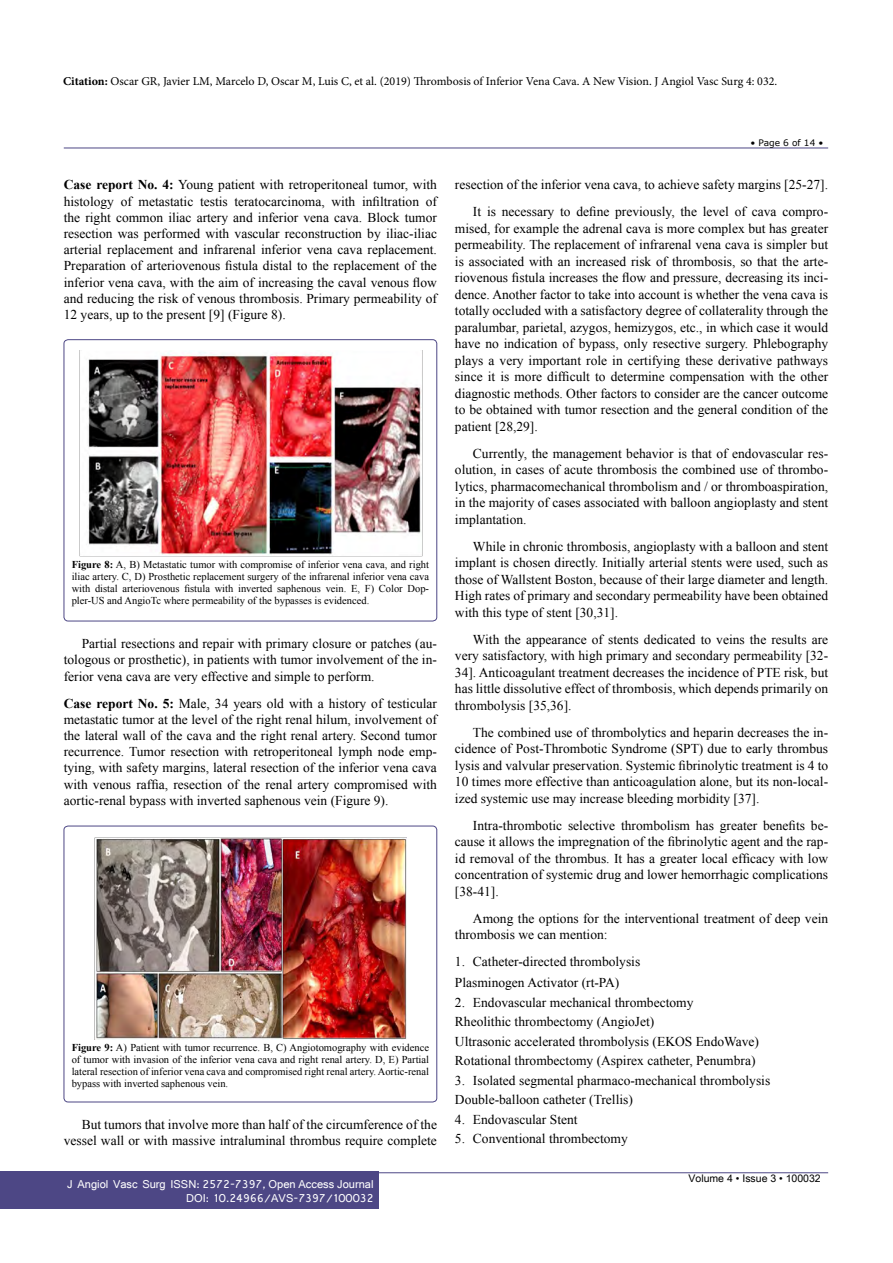
<style>
.page{position:relative;width:893px;height:1263px;background:#fff}
.page>*{position:absolute;margin:0;border:0;box-sizing:border-box;transform-origin:0 0}
.t1{font:13.5px/16.5px "Times New Roman";color:#000;text-align:justify}
.t2{font:12px "Minion Pro";color:#000}
.t3{font:12px/14.2px "Shruti";color:#fff;text-align:right}
.t4{font:10.5px/12px "Times New Roman";color:#000;text-align:justify}
.t5{font:10.5px "Arial Unicode MS";color:#000}
.t6{font:9px "MS Reference Sans Serif";color:#000}
.s1{font-weight:700}
</style>
<div class="page">
<hr style="left:64px;top:148px;width:764px;height:1px;background:#4d4785">
<hr style="left:64px;top:1172px;width:764px;height:1px;background:#4d4785">
<div style="left:0;top:1171px;width:378px;height:38px;background:#4d4785"></div>
<div style="left:64px;top:339px;width:373px;height:282px;border:1px solid #4d4785;border-radius:4px"></div>
<div style="left:64px;top:826px;width:373px;height:276px;border:1px solid #4d4785;border-radius:4px"></div>
<img style="left:88px;top:352px;width:334px;height:203px">
<img style="left:95px;top:838px;width:312px;height:202px">
<p class="t2" style="left:63px;top:73px;width:716px"><span class="s1">Citation:</span> Oscar GR, Javier LM, Marcelo D, Oscar M, Luis C, et al. (2019) Thrombosis of Inferior Vena Cava. A New Vision. J Angiol Vasc Surg 4: 032.</p>
<p class="t1" style="left:64px;top:177px;width:375px"><span class="s1">Case report No. 4:</span> Young patient with retroperitoneal tumor, with histology of metastatic testis teratocarcinoma, with infiltration of the right common iliac artery and inferior vena cava. Block tumor resection was performed with vascular reconstruction by iliac-iliac arterial replacement and infrarenal inferior vena cava replacement.<br>Preparation of arteriovenous fistula distal to the replacement of the inferior vena cava, with the aim of increasing the caval venous flow and reducing the risk of venous thrombosis. Primary permeability of 12 years, up to the present [9] (Figure 8).</p>
<p class="t4" style="left:72px;top:558px;width:359px"><span class="s1">Figure 8:</span> A, B) Metastatic tumor with compromise of inferior vena cava, and right iliac artery. C, D) Prosthetic replacement surgery of the infrarenal inferior vena cava with distal arteriovenous fistula with inverted saphenous vein. E, F) Color Dop&shy;pler-US and AngioTc where permeability of the bypasses is evidenced.</p>
<p class="t1" style="left:64px;top:634px;width:375px;text-indent:18px">Partial resections and repair with primary closure or patches (au&shy;tologous or prosthetic), in patients with tumor involvement of the in&shy;ferior vena cava are very effective and simple to perform.</p>
<p class="t1" style="left:64px;top:695px;width:375px"><span class="s1">Case report No. 5:</span> Male, 34 years old with a history of testicular metastatic tumor at the level of the right renal hilum, involvement of the lateral wall of the cava and the right renal artery. Second tumor recurrence. Tumor resection with retroperitoneal lymph node emp&shy;tying, with safety margins, lateral resection of the inferior vena cava with venous raffia, resection of the renal artery compromised with aortic-renal bypass with inverted saphenous vein (Figure 9).</p>
<p class="t4" style="left:72px;top:1041px;width:359px"><span class="s1">Figure 9:</span> A) Patient with tumor recurrence. B, C) Angiotomography with evidence of tumor with invasion of the inferior vena cava and right renal artery. D, E) Partial lateral resection of inferior vena cava and compromised right renal artery. Aortic-renal bypass with inverted saphenous vein.</p>
<p class="t1" style="left:64px;top:1116px;width:375px;text-align:right">But tumors that involve more than half of the circumference of the vessel wall or with massive intraluminal thrombus require complete</p>
<p class="t3" style="left:67px;top:1176px;width:308px">J Angiol Vasc Surg ISSN: 2572-7397, Open Access Journal<br>DOI: 10.24966/AVS-7397/100032</p>
<p class="t6" style="left:750px;top:137px;width:75px">• Page 6 of 14 •</p>
<p class="t1" style="left:455px;top:171px;width:375px;line-height:27px;text-align:right">resection of the inferior vena cava, to achieve safety margins [25-27].<br>It is necessary to define previously, the level of cava compro-</p>
<p class="t1" style="left:455px;top:220px;width:375px">mised, for example the adrenal cava is more complex but has greater permeability. The replacement of infrarenal vena cava is simpler but is associated with an increased risk of thrombosis, so that the arte&shy;riovenous fistula increases the flow and pressure, decreasing its inci&shy;dence. Another factor to take into account is whether the vena cava is totally occluded with a satisfactory degree of collaterality through the paralumbar, parietal, azygos, hemizygos, etc., in which case it would have no indication of bypass, only resective surgery. Phlebography plays a very important role in certifying these derivative pathways since it is more difficult to determine compensation with the other diagnostic methods. Other factors to consider are the cancer outcome to be obtained with tumor resection and the general condition of the patient [28,29].</p>
<p class="t1" style="left:455px;top:445px;width:375px;text-indent:18px">Currently, the management behavior is that of endovascular res&shy;olution, in cases of acute thrombosis the combined use of thrombo&shy;lytics, pharmacomechanical thrombolism and / or thromboaspiration, in the majority of cases associated with balloon angioplasty and stent implantation.</p>
<p class="t1" style="left:455px;top:538px;width:375px;text-indent:18px">While in chronic thrombosis, angioplasty with a balloon and stent implant is chosen directly. Initially arterial stents were used, such as those of Wallstent Boston, because of their large diameter and length.<br>High rates of primary and secondary permeability have been obtained with this type of stent [30,31].</p>
<p class="t1" style="left:455px;top:631px;width:375px;text-indent:18px">With the appearance of stents dedicated to veins the results are very satisfactory, with high primary and secondary permeability [32- 34]. Anticoagulant treatment decreases the incidence of PTE risk, but has little dissolutive effect of thrombosis, which depends primarily on thrombolysis [35,36].</p>
<p class="t1" style="left:455px;top:724px;width:375px;text-indent:18px">The combined use of thrombolytics and heparin decreases the in&shy;cidence of Post-Thrombotic Syndrome (SPT) due to early thrombus lysis and valvular preservation. Systemic fibrinolytic treatment is 4 to 10 times more effective than anticoagulation alone, but its non-local&shy;ized systemic use may increase bleeding morbidity [37].</p>
<p class="t1" style="left:455px;top:817px;width:375px;text-indent:18px">Intra-thrombotic selective thrombolism has greater benefits be&shy;cause it allows the impregnation of the fibrinolytic agent and the rap&shy;id removal of the thrombus. It has a greater local efficacy with low concentration of systemic drug and lower hemorrhagic complications [38-41].</p>
<p class="t1" style="left:455px;top:910px;width:375px;text-indent:18px">Among the options for the interventional treatment of deep vein thrombosis we can mention:</p>
<p class="t1" style="left:455px;top:951px;width:187px;line-height:21px">1. Catheter-directed thrombolysis<br>Plasminogen Activator (rt-PA)</p>
<p class="t1" style="left:455px;top:992px;width:306px;line-height:19.5px;text-align:left">2. Endovascular mechanical thrombectomy<br>Rheolithic thrombectomy (AngioJet)<br>Ultrasonic accelerated thrombolysis (EKOS EndoWave)<br>Rotational thrombectomy (Aspirex catheter, Penumbra)</p>
<p class="t1" style="left:455px;top:1070px;width:317px;line-height:19.5px">3. Isolated segmental pharmaco-mechanical thrombolysis<br>Double-balloon catheter (Trellis)</p>
<p class="t1" style="left:455px;top:1111px;width:124px">4. Endovascular Stent</p>
<p class="t1" style="left:455px;top:1130px;width:174px">5. Conventional thrombectomy</p>
<p class="t5" style="left:688px;top:1170px;width:134px">Volume 4 • Issue 3 • 100032</p>
</div>
